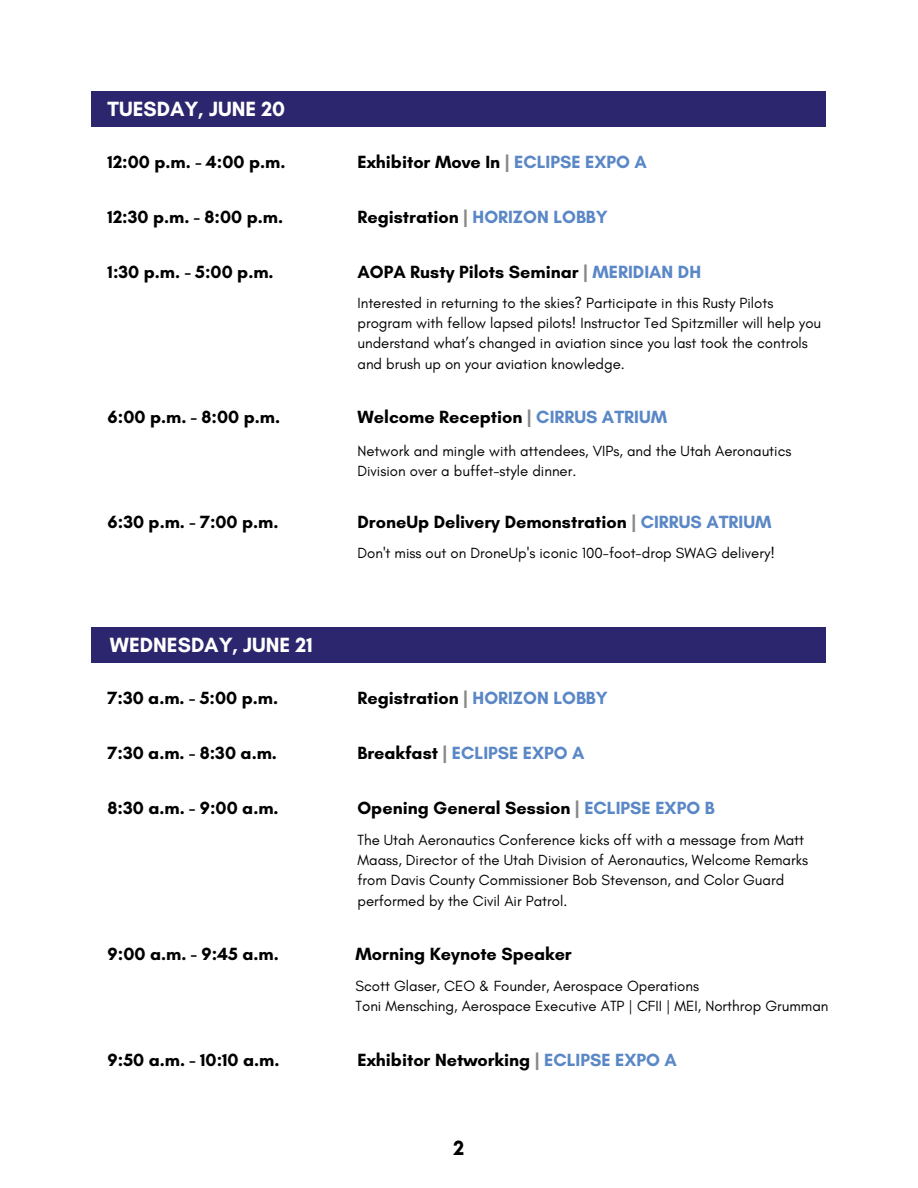
<style>
.page{position:relative;width:918px;height:1188px;background:#fff}
.page>*{position:absolute;margin:0;border:0;box-sizing:border-box;transform-origin:0 0}
.t1{font:700 21px "Glacial Indifference";color:#fff}
.t2{font:700 21px "Glacial Indifference";color:#000}
.t3{font:700 18px "Glacial Indifference";color:#000}
.t4{font:700 18px "Glacial Indifference";color:#5a87c6}
.t5{font:15px/20.2px "Glacial Indifference";color:#000}
.s1{color:#888}
.s2{color:#5a87c6}
.s3{color:#000}
</style>
<div class="page">
<div style="left:92px;top:92px;width:734px;height:35px;background:#2b266d"></div>
<div style="left:92px;top:628px;width:734px;height:35px;background:#2b266d"></div>
<p class="t1" style="left:108px;top:96px;width:179px">TUESDAY, JUNE 20</p>
<p class="t3" style="left:108px;top:151px;width:179px">12:00 p.m. - 4:00 p.m.</p>
<p class="t3" style="left:357px;top:151px;width:291px">Exhibitor Move In <span class="s1">|</span> <span class="s2">ECLIPSE EXPO A</span></p>
<p class="t3" style="left:108px;top:206px;width:177px">12:30 p.m. - 8:00 p.m.</p>
<p class="t3" style="left:357px;top:206px;width:252px">Registration <span class="s1">|</span> <span class="s2">HORIZON LOBBY</span></p>
<p class="t3" style="left:108px;top:261px;width:168px">1:30 p.m. - 5:00 p.m.</p>
<p class="t3" style="left:357px;top:261px;width:345px">AOPA Rusty Pilots Seminar <span class="s1">|</span> <span class="s2">MERIDIAN DH</span></p>
<p class="t5" style="left:357px;top:292px;width:465px">Interested in returning to the skies? Participate in this Rusty Pilots program with fellow lapsed pilots! Instructor Ted Spitzmiller will help you understand what’s changed in aviation since you last took the controls and brush up on your aviation knowledge.</p>
<p class="t3" style="left:108px;top:406px;width:174px">6:00 p.m. - 8:00 p.m.</p>
<p class="t3" style="left:357px;top:406px;width:311px">Welcome Reception <span class="s1">|</span> <span class="s2">CIRRUS ATRIUM</span></p>
<p class="t5" style="left:357px;top:440px;width:436px">Network and mingle with attendees, VIPs, and the Utah Aeronautics<br>Division over a buffet-style dinner.</p>
<p class="t3" style="left:108px;top:511px;width:172px">6:30 p.m. - 7:00 p.m.</p>
<p class="t3" style="left:357px;top:511px;width:416px">DroneUp Delivery Demonstration <span class="s1">|</span> <span class="s2">CIRRUS ATRIUM</span></p>
<p class="t1" style="left:110px;top:632px;width:204px">WEDNESDAY, JUNE 21</p>
<p class="t5" style="left:357px;top:543px;width:419px">Don't miss out on DroneUp's iconic 100-foot-drop SWAG delivery!</p>
<p class="t3" style="left:108px;top:687px;width:172px">7:30 a.m. - 5:00 p.m.</p>
<p class="t3" style="left:357px;top:687px;width:252px">Registration <span class="s1">|</span> <span class="s2">HORIZON LOBBY</span></p>
<p class="t3" style="left:108px;top:742px;width:171px">7:30 a.m. - 8:30 a.m.</p>
<p class="t4" style="left:357px;top:742px;width:229px"><span class="s3">Breakfast</span> <span class="s1">|</span> ECLIPSE EXPO A</p>
<p class="t3" style="left:108px;top:797px;width:173px">8:30 a.m. - 9:00 a.m.</p>
<p class="t3" style="left:357px;top:797px;width:359px">Opening General Session <span class="s1">|</span> <span class="s2">ECLIPSE EXPO B</span></p>
<p class="t5" style="left:357px;top:829px;width:452px">The Utah Aeronautics Conference kicks off with a message from Matt Maass, Director of the Utah Division of Aeronautics, Welcome Remarks from Davis County Commissioner Bob Stevenson, and Color Guard performed by the Civil Air Patrol.</p>
<p class="t3" style="left:108px;top:943px;width:173px">9:00 a.m. - 9:45 a.m.</p>
<p class="t3" style="left:356px;top:943px;width:218px">Morning Keynote Speaker</p>
<p class="t5" style="left:356px;top:976px;width:345px">Scott Glaser, CEO &amp; Founder, Aerospace Operations</p>
<p class="t5" style="left:356px;top:996px;width:475px">Toni Mensching, Aerospace Executive ATP | CFII | MEI, Northrop Grumman</p>
<p class="t3" style="left:108px;top:1048px;width:173px">9:50 a.m. - 10:10 a.m.</p>
<p class="t3" style="left:357px;top:1048px;width:321px">Exhibitor Networking <span class="s1">|</span> <span class="s2">ECLIPSE EXPO A</span></p>
<p class="t2" style="left:454px;top:1135px;width:12px">2</p>
</div>
